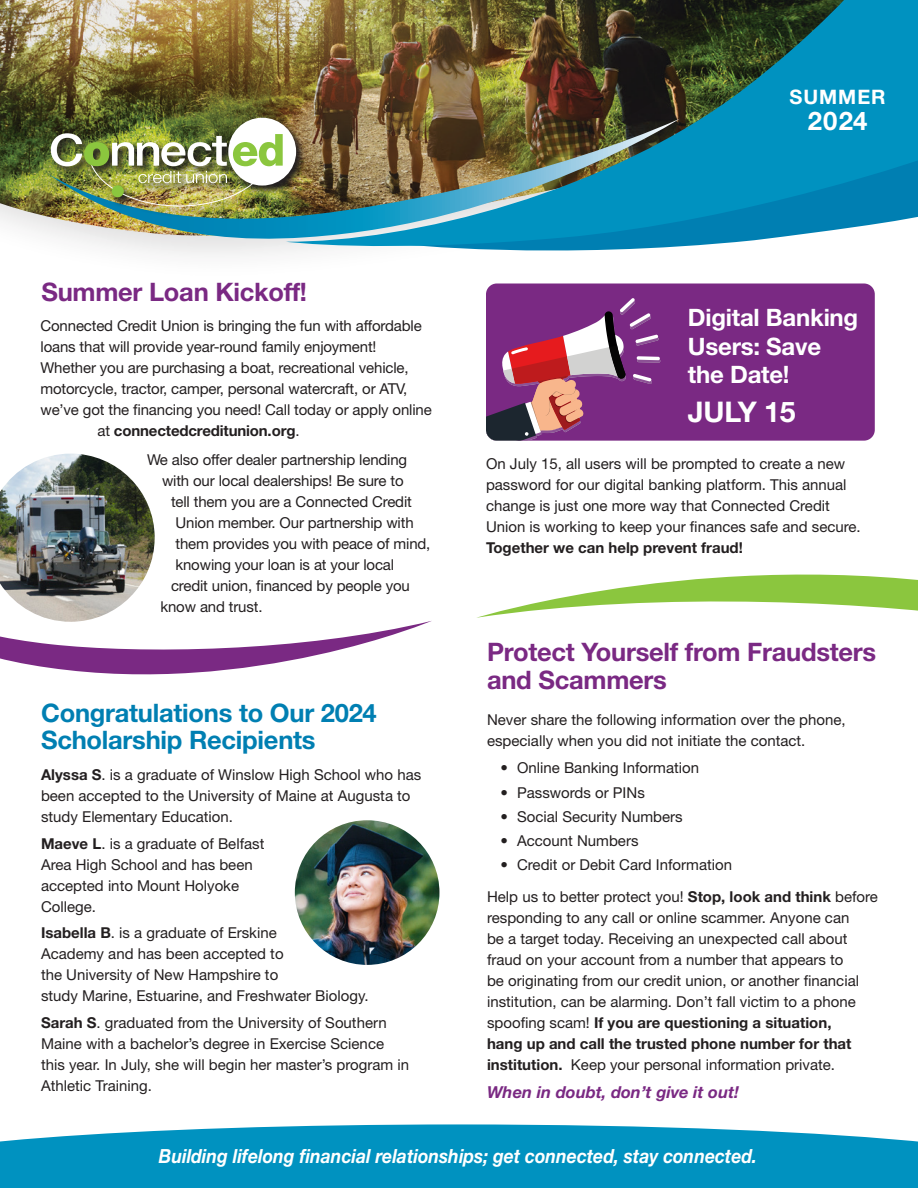
<style>
.page{position:relative;width:918px;height:1188px;background:#fff}
.page>*{position:absolute;margin:0;border:0;box-sizing:border-box;transform-origin:0 0}
.Headers{font:700 28.5px "Helvetica Neue LT Std";letter-spacing:-.01em;color:#fff}
.t1{font:700 25.65px "Helvetica Neue LT Std";color:#fff}
.Headers-2{font:700 25.5px/28.5px "Helvetica Neue LT Std";letter-spacing:-.01em;color:#7a2983}
.Headers-3{font:700 25.5px/27px "Helvetica Neue LT Std";letter-spacing:-.01em;color:#007fb2}
.Headers-4{font:700 24px/28.5px "Helvetica Neue LT Std";letter-spacing:-.01em;color:#fff}
.t2{font:700 19.95px "Helvetica Neue LT Std";letter-spacing:.05em;color:#fff}
.t3{font:italic 700 19.5px "Helvetica Neue LT Std";color:#fff;scale:.9 1}
.BodyCopy{font:italic 700 16.5px "Helvetica Neue LT Std";color:#7a2983}
.BodyCopy-2{font:15px/21px "Helvetica Neue LT Std";color:#231f20}
.Headers-5{font:15px/21px "Helvetica Neue LT Std";color:#231f20}
.BodyCopy-3{font:700 15px "Helvetica Neue LT Std";letter-spacing:-.01em;color:#231f20}
.s1{font-weight:400}
.s2{font-weight:700}
</style>
<div class="page">
<svg style="left:0;top:620px;width:432px;height:55px"></svg>
<img style="left:0;top:0;width:286px;height:253px">
<svg style="left:0;top:1124px;width:918px;height:64px;fill:#0092c0"></svg>
<img style="left:48px;top:119px;width:238px;height:128px">
<img style="left:286px;top:0;width:632px;height:252px">
<img style="left:49px;top:116px;width:257px;height:101px">
<div style="left:228px;top:118px;width:68px;height:68px;background:#fff;border-radius:50%"></div>
<img style="left:51px;top:133px;width:232px;height:74px">
<div style="left:112px;top:185px;width:12px;height:12px;background:#8bc63e;border-radius:50%"></div>
<svg style="left:477px;top:574px;width:441px;height:44px"></svg>
<img style="left:0;top:454px;width:155px;height:168px">
<div style="left:486px;top:284px;width:389px;height:157px;background:#7a2983"></div>
<svg style="left:486px;top:298px;width:174px;height:143px"></svg>
<img style="left:295px;top:820px;width:144px;height:145px;border-radius:72px">
<p class="t2" style="left:789px;top:85px;width:98px">SUMMER</p>
<p class="t1" style="left:808px;top:105px;width:61px">2024</p>
<p class="Headers-2" style="left:41px;top:277px;width:267px">Summer Loan Kickoff!</p>
<p class="BodyCopy-2" style="left:40px;top:315px;width:383px">Connected Credit Union is bringing the fun with affordable</p>
<p class="BodyCopy-2" style="left:40px;top:336px;width:338px">loans that will provide year-round family enjoyment!</p>
<p class="BodyCopy-2" style="left:40px;top:357px;width:370px">Whether you are purchasing a boat, recreational vehicle,</p>
<p class="BodyCopy-2" style="left:40px;top:378px;width:368px">motorcycle, tractor, camper, personal watercraft, or ATV,</p>
<p class="BodyCopy-2" style="left:40px;top:399px;width:393px">we’ve got the financing you need! Call today or apply online</p>
<p class="BodyCopy-3" style="left:98px;top:421px;width:204px"><span class="s1">at</span> connectedcreditunion.org<span class="s1">.</span></p>
<p class="BodyCopy-2" style="left:147px;top:449px;width:262px">We also offer dealer partnership lending</p>
<p class="BodyCopy-2" style="left:162px;top:470px;width:243px">with our local dealerships! Be sure to</p>
<p class="BodyCopy-2" style="left:171px;top:491px;width:242px">tell them you are a Connected Credit</p>
<p class="BodyCopy-2" style="left:176px;top:512px;width:240px">Union member. Our partnership with</p>
<p class="BodyCopy-2" style="left:176px;top:533px;width:256px">them provides you with peace of mind,</p>
<p class="BodyCopy-2" style="left:176px;top:554px;width:220px">knowing your loan is at your local</p>
<p class="BodyCopy-2" style="left:171px;top:575px;width:240px">credit union, financed by people you</p>
<p class="BodyCopy-2" style="left:160px;top:596px;width:104px">know and trust.</p>
<p class="Headers-3" style="left:41px;top:698px;width:337px">Congratulations to Our 2024<br>Scholarship Recipients</p>
<p class="Headers-5" style="left:41px;top:764px;width:382px"><span class="s2">Alyssa S</span>. is a graduate of Winslow High School who has been accepted to the University of Maine at Augusta to study Elementary Education.</p>
<p class="Headers-5" style="left:41px;top:833px;width:225px"><span class="s2">Maeve L</span>. is a graduate of Belfast<br>Area High School and has been accepted into Mount Holyoke<br>College.</p>
<p class="Headers-5" style="left:41px;top:922px;width:329px"><span class="s2">Isabella B</span>. is a graduate of Erskine<br>Academy and has been accepted to<br>the University of New Hampshire to<br>study Marine, Estuarine, and Freshwater Biology.</p>
<p class="Headers-5" style="left:41px;top:1012px;width:370px"><span class="s2">Sarah S</span>. graduated from the University of Southern Maine with a bachelor’s degree in Exercise Science this year. In July, she will begin her master’s program in Athletic Training.</p>
<p class="Headers-4" style="left:688px;top:303px;width:172px">Digital Banking<br>Users: Save the Date!</p>
<p class="Headers" style="left:688px;top:395px;width:109px">JULY 15</p>
<p class="BodyCopy-2" style="left:486px;top:453px;width:376px">On July 15, all users will be prompted to create a new password for our digital banking platform. This annual change is just one more way that Connected Credit Union is working to keep your finances safe and secure.<br><span class="s2">Together we can help prevent fraud!</span></p>
<p class="Headers-2" style="left:487px;top:637px;width:391px">Protect Yourself from Fraudsters and Scammers</p>
<p class="BodyCopy-2" style="left:487px;top:709px;width:360px">Never share the following information over the phone, especially when you did not initiate the contact.</p>
<p class="BodyCopy-2" style="left:501px;top:757px;width:200px">• Online Banking Information</p>
<p class="BodyCopy-2" style="left:501px;top:782px;width:146px">• Passwords or PINs</p>
<p class="BodyCopy-2" style="left:501px;top:806px;width:184px">• Social Security Numbers</p>
<p class="BodyCopy-2" style="left:501px;top:830px;width:139px">• Account Numbers</p>
<p class="BodyCopy-2" style="left:501px;top:854px;width:233px">• Credit or Debit Card Information</p>
<p class="BodyCopy-2" style="left:487px;top:886px;width:392px">Help us to better protect you! <span class="s2">Stop, look and think</span> before responding to any call or online scammer. Anyone can<br>be a target today. Receiving an unexpected call about fraud on your account from a number that appears to<br>be originating from our credit union, or another financial institution, can be alarming. Don’t fall victim to a phone spoofing scam! <span class="s2">If you are questioning a situation,<br>hang up and call the trusted phone number for that institution.</span> Keep your personal information private.</p>
<p class="BodyCopy" style="left:487px;top:1082px;width:254px">When in doubt, don’t give it out!</p>
<p class="t3" style="left:159px;top:1144px;width:666px">Building lifelong financial relationships; get connected, stay connected.</p>
</div>
